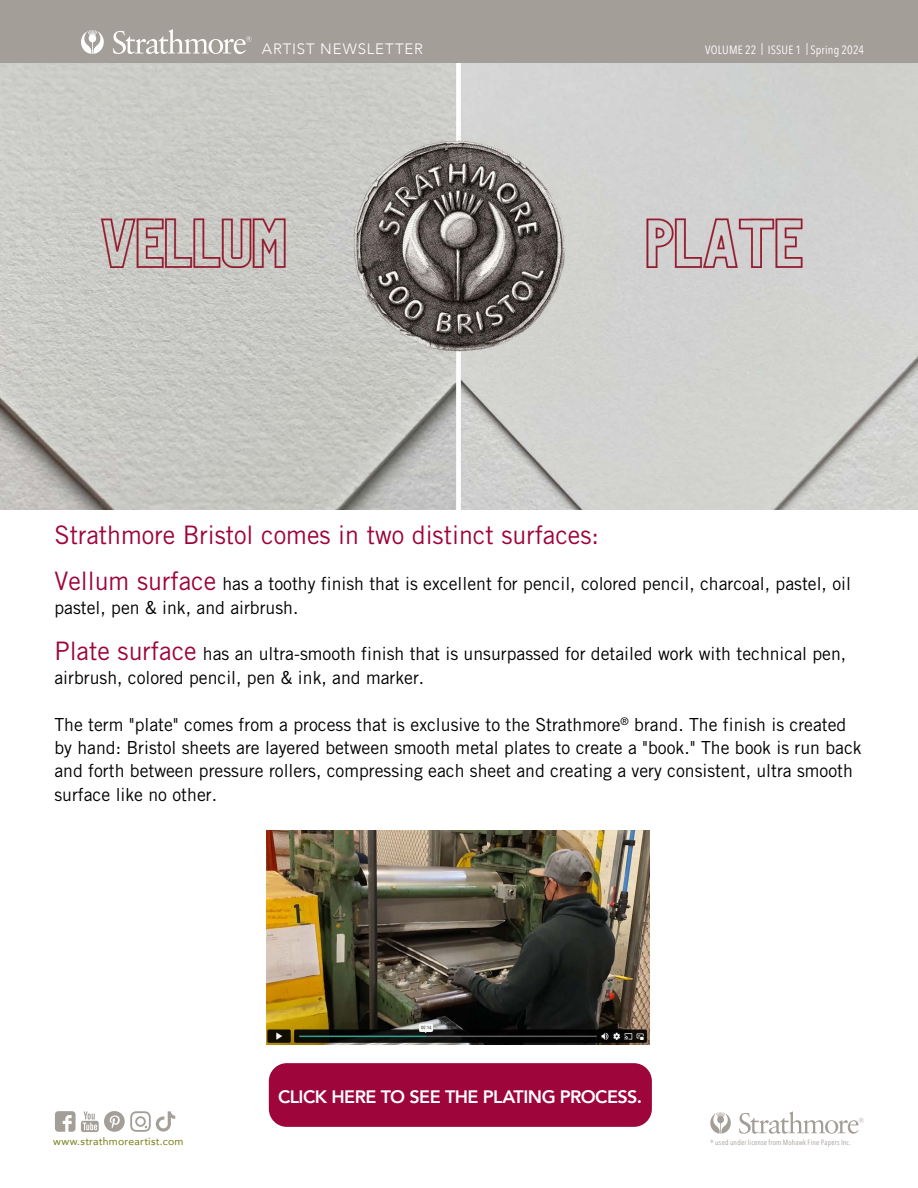
<style>
.page{position:relative;width:918px;height:1188px;background:#fff}
.page>*{position:absolute;margin:0;border:0;box-sizing:border-box;transform-origin:0 0}
.t1{font:25.5px "Trade Gothic";color:#9d053b}
.t2{font:18px/23.4px "Trade Gothic";color:#000}
.t3{font:800 18px "Avenir";letter-spacing:-.03em;color:#fff}
.t4{font:300 15px "Avenir";letter-spacing:.055em;color:#fff}
.t5{font:12px "Avenir Next Condensed";letter-spacing:.01em;color:#fff}
.t6{font:10.5px "Avenir";letter-spacing:.025em;color:#777913}
.t7{font:7.5px "Avenir Next Condensed";letter-spacing:.025em;color:#a49e99}
.s1{font-size:25.5px;color:#9d053b}
</style>
<div class="page">
<div style="left:0;top:0;width:918px;height:64px;background:#a49e99"></div>
<svg style="left:113px;top:29px;width:139px;height:25px"></svg>
<svg style="left:81px;top:30px;width:23px;height:24px"></svg>
<svg style="left:739px;top:1111px;width:125px;height:23px"></svg>
<svg style="left:710px;top:1112px;width:21px;height:22px"></svg>
<svg style="left:55px;top:1111px;width:120px;height:21px"></svg>
<img style="left:0;top:64px;width:918px;height:446px">
<div style="left:269px;top:1063px;width:383px;height:64px;background:#9d053b;border-radius:18px"></div>
<img style="left:266px;top:831px;width:383px;height:214px">
<p class="t4" style="left:262px;top:40px;width:163px">ARTIST NEWSLETTER</p>
<p class="t5" style="left:705px;top:39px;width:160px">VOLUME 22 | ISSUE 1 | Spring 2024</p>
<h1 class="t1" style="left:54px;top:519px;width:546px">Strathmore Bristol comes in two distinct surfaces:</h1>
<p class="t2" style="left:54px;top:572px;width:798px"><span class="s1">Vellum surface</span> has a toothy finish that is excellent for pencil, colored pencil, charcoal, pastel, oil pastel, pen &amp; ink, and airbrush.</p>
<p class="t2" style="left:54px;top:642px;width:793px"><span class="s1">Plate surface</span> has an ultra-smooth finish that is unsurpassed for detailed work with technical pen, airbrush, colored pencil, pen &amp; ink, and marker.</p>
<p class="t2" style="left:54px;top:712px;width:809px">The term "plate" comes from a process that is exclusive to the Strathmore<sup>®</sup> brand. The finish is created by hand: Bristol sheets are layered between smooth metal plates to create a "book." The book is run back and forth between pressure rollers, compressing each sheet and creating a very consistent, ultra smooth surface like no other.</p>
<p class="t3" style="left:278px;top:1082px;width:366px">CLICK HERE TO SEE THE PLATING PROCESS.</p>
<p class="t6" style="left:53px;top:1133px;width:132px">www.strathmoreartist.com</p>
<p class="t7" style="left:710px;top:1136px;width:142px">® used under license from Mohawk Fine Papers Inc.</p>
</div>
